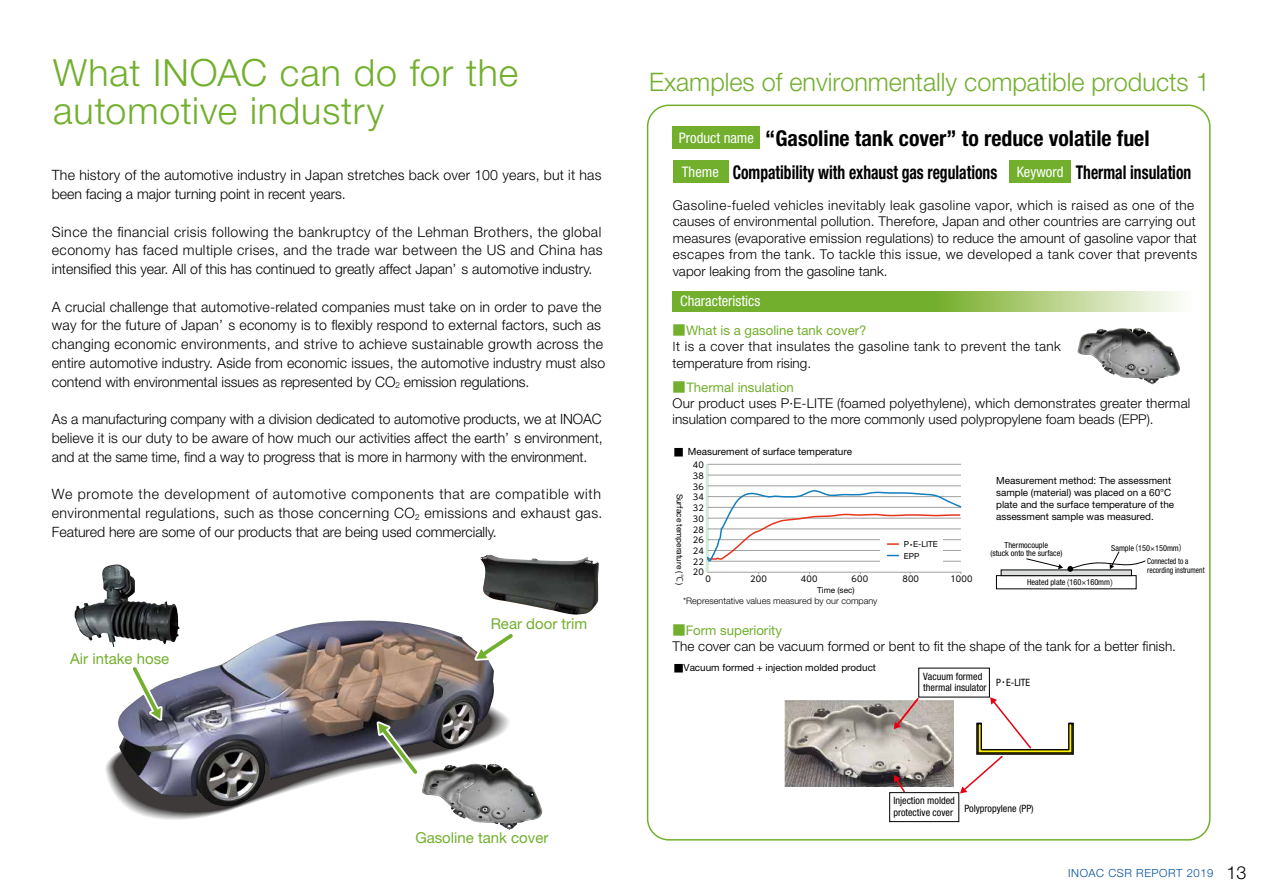
<style>
.page{position:relative;width:1263px;height:893px;background:#fff}
.page>*{position:absolute;margin:0;border:0;box-sizing:border-box;transform-origin:0 0}
.t1{font:300 37.5px/37.5px "Helvetica Neue LT Std";letter-spacing:.025em;color:#72af2d}
.t2{font:300 25.5px "Helvetica Neue LT Std";color:#72af2d}
.t3{font:700 condensed 21.75px "Helvetica Neue LT Std";color:#000}
.t4{font:700 condensed 18.9px "Helvetica Neue LT Std";color:#000;scale:.82 1}
.t5{font:15px "Helvetica Neue LT Std";color:#72af2d}
.t6{font:condensed 14.55px "Helvetica Neue LT Std";color:#fff}
.t7{font:300 14.25px/18.8px "Helvetica Neue LT Std";letter-spacing:.005em;color:#000;text-align:justify}
.t8{font:300 13.5px/16.5px "Helvetica Neue LT Std";letter-spacing:.015em;color:#000}
.t9{font:13.2px "Helvetica Neue LT Std";color:#72af2d}
.t10{font:300 11.25px "Helvetica Neue LT Std";letter-spacing:.05em;color:#004f99}
.t11{font:condensed 10.05px/11.2px "Helvetica Neue LT Std";color:#000}
.t12{font:9.9px/12px "Helvetica Neue LT Std";color:#000}
.t13{font:300 9px "Helvetica Neue LT Std";color:#000}
.t14{font:condensed 8.25px/7.6px "Helvetica Neue LT Std";color:#000;text-align:center}
.t15{font:8.25px/11.7px "Helvetica Neue LT Std";color:#000}
.t16{font:8.25px "UD Shin Go Pr 6 N";letter-spacing:.02em;color:#000}
.t17{font:condensed 8.25px/9px "Helvetica Neue LT Std";color:#000;scale:.9 1}
.s1{font-weight:400;font-size:14.55px;color:#fff}
.s2{font-family:"UD Shin Go Pr 6 N"}
.s3{font-family:"UD Shin Go Pr 6 N";font-size:11.85px}
.s4{font-family:"Koz Go Pr 6 N"}
.s5{font-family:"UD Shin Go Pro";font-weight:300;font-stretch:normal}
.s6{font-family:"UD Shin Go Pr 6 N";font-weight:300;font-stretch:normal}
.s7{font-size:18px;color:#000}
</style>
<div class="page">
<svg style="left:105px;top:755px;width:137px;height:62px"></svg>
<img style="left:114px;top:624px;width:381px;height:182px">
<img style="left:480px;top:554px;width:119px;height:61px">
<img style="left:74px;top:564px;width:92px;height:83px">
<img style="left:422px;top:764px;width:120px;height:66px">
<svg style="left:470px;top:630px;width:43px;height:33px"></svg>
<svg style="left:374px;top:717px;width:48px;height:62px"></svg>
<svg style="left:128px;top:662px;width:37px;height:63px"></svg>
<svg style="left:673px;top:292px;width:508px;height:20px;background:#94c05c"></svg>
<div style="left:673px;top:126px;width:87px;height:23px;background:#72af2d"></div>
<div style="left:673px;top:160px;width:55px;height:23px;background:#72af2d"></div>
<div style="left:1009px;top:160px;width:62px;height:23px;background:#72af2d"></div>
<hr style="left:708px;top:486px;width:253px;height:1px;background:#9fa0a0">
<hr style="left:708px;top:475px;width:253px;height:1px;background:#9fa0a0">
<hr style="left:708px;top:464px;width:253px;height:1px;background:#9fa0a0">
<hr style="left:707px;top:572px;width:254px;height:1px;background:#9fa0a0">
<hr style="left:706px;top:464px;width:3px;height:108px;background:#00a73b">
<svg style="left:706px;top:489px;width:256px;height:73px"></svg>
<div style="left:1001px;top:570px;width:130px;height:6px;background:#dcdddd"></div>
<div style="left:1001px;top:570px;width:131px;height:6px;border:1px solid #000"></div>
<svg style="left:1026px;top:551px;width:120px;height:21px"></svg>
<img style="left:785px;top:700px;width:168px;height:86px">
<div style="left:889px;top:792px;width:70px;height:30px;border:1px solid #000"></div>
<svg style="left:894px;top:775px;width:12px;height:19px"></svg>
<svg style="left:960px;top:697px;width:72px;height:96px"></svg>
<div style="left:976px;top:723px;width:98px;height:32px;border:5px solid #000"></div>
<div style="left:977px;top:723px;width:96px;height:31px;border:5px solid #000"></div>
<div style="left:979px;top:724px;width:92px;height:28px;border:2px solid #fff100"></div>
<svg style="left:894px;top:696px;width:26px;height:33px"></svg>
<img style="left:1077px;top:328px;width:103px;height:56px">
<h1 class="t1" style="left:53px;top:53px;width:466px">What INOAC can do for the automotive industry</h1>
<p class="t7" style="left:52px;top:166px;width:551px">The history of the automotive industry in Japan stretches back over 100 years, but it has been facing a major turning point in recent years.</p>
<p class="t7" style="left:52px;top:222px;width:552px">Since the financial crisis following the bankruptcy of the Lehman Brothers, the global economy has faced multiple crises, and the trade war between the US and China has intensified this year. All of this has continued to greatly affect Japan’ s automotive industry.</p>
<p class="t7" style="left:52px;top:297px;width:555px;text-align:left">A crucial challenge that automotive-related companies must take on in order to pave the way for the future of Japan’ s economy is to flexibly respond to external factors, such as changing economic environments, and strive to achieve sustainable growth across the entire automotive industry. Aside from economic issues, the automotive industry must also contend with environmental issues as represented by CO<sub>2</sub> emission regulations.</p>
<p class="t7" style="left:52px;top:409px;width:552px">As a manufacturing company with a division dedicated to automotive products, we at INOAC believe it is our duty to be aware of how much our activities affect the earth’ s environment, and at the same time, find a way to progress that is more in harmony with the environment.</p>
<p class="t7" style="left:52px;top:484px;width:552px">We promote the development of automotive components that are compatible with environmental regulations, such as those concerning CO<sub>2</sub> emissions and exhaust gas.<br>Featured here are some of our products that are being used commercially.</p>
<p class="t5" style="left:70px;top:649px;width:101px">Air intake hose</p>
<p class="t5" style="left:491px;top:614px;width:98px">Rear door trim</p>
<p class="t5" style="left:415px;top:828px;width:135px">Gasoline tank cover</p>
<h2 class="t2" style="left:649px;top:66px;width:562px">Examples of environmentally compatible products 1</h2>
<h3 class="t3" style="left:765px;top:126px;width:386px">“Gasoline tank cover” to reduce volatile fuel</h3>
<h3 class="t4" style="left:733px;top:161px;width:324px">Compatibility with exhaust gas regulations</h3>
<p class="t6" style="left:679px;top:129px;width:77px">Product name</p>
<p class="t6" style="left:682px;top:163px;width:39px">Theme</p>
<h3 class="t4" style="left:1017px;top:161px;width:214px"><span class="s1">Keyword</span> Thermal insulation</h3>
<p class="t8" style="left:673px;top:196px;width:526px">Gasoline-fueled vehicles inevitably leak gasoline vapor, which is raised as one of the causes of environmental pollution. Therefore, Japan and other countries are carrying out measures (evaporative emission regulations) to reduce the amount of gasoline vapor that escapes from the tank. To tackle this issue, we developed a tank cover that prevents vapor leaking from the gasoline tank.</p>
<p class="t6" style="left:680px;top:293px;width:82px">Characteristics</p>
<p class="t9" style="left:672px;top:323px;width:195px"><span class="s2">■</span>What is a gasoline tank cover?</p>
<p class="t8" style="left:672px;top:338px;width:390px"><span class="s3">I</span>t is a cover that insulates the gasoline tank to prevent the tank temperature from rising.</p>
<p class="t9" style="left:672px;top:379px;width:123px"><span class="s2">■</span>Thermal insulation</p>
<p class="t8" style="left:672px;top:395px;width:519px">Our product uses P·E-LITE (foamed polyethylene), which demonstrates greater thermal insulation compared to the more commonly used polypropylene foam beads (EPP).</p>
<p class="t12" style="left:674px;top:446px;width:180px"><span class="s2">■</span> Measurement of surface temperature</p>
<p class="t16" style="left:693px;top:458px;width:13px">40</p>
<p class="t16" style="left:693px;top:469px;width:13px">38</p>
<p class="t15" style="left:686px;top:494px;width:93px;rotate:90deg">Surface temperature (<span class="s4">℃</span>)</p>
<p class="t16" style="left:693px;top:480px;width:13px">36</p>
<p class="t16" style="left:693px;top:491px;width:13px">34</p>
<p class="t16" style="left:693px;top:501px;width:13px">32</p>
<p class="t16" style="left:693px;top:512px;width:13px">30</p>
<p class="t16" style="left:693px;top:523px;width:13px">28</p>
<p class="t16" style="left:693px;top:533px;width:13px">26</p>
<p class="t16" style="left:693px;top:544px;width:13px">24</p>
<p class="t16" style="left:693px;top:555px;width:13px">22</p>
<p class="t15" style="left:904px;top:538px;width:36px">P<span class="s2">・</span>E-LITE<br>EPP</p>
<p class="t16" style="left:693px;top:565px;width:13px">20</p>
<p class="t16" style="left:705px;top:572px;width:7px">0</p>
<p class="t16" style="left:750px;top:572px;width:18px">200</p>
<p class="t16" style="left:801px;top:572px;width:18px">400</p>
<p class="t16" style="left:852px;top:572px;width:18px">600</p>
<p class="t16" style="left:902px;top:572px;width:18px">800</p>
<p class="t16" style="left:950px;top:572px;width:24px">1000</p>
<p class="t15" style="left:817px;top:584px;width:39px">Time (sec)</p>
<p class="t13" style="left:683px;top:595px;width:196px">*Representative values measured by our company</p>
<p class="t12" style="left:996px;top:474px;width:180px">Measurement method: The assessment sample (material) was placed on a 60°C plate and the surface temperature of the assessment sample was measured.</p>
<p class="t14" style="left:990px;top:541px;width:73px">Thermocouple<br>(stuck onto the surface)</p>
<p class="t14" style="left:1111px;top:544px;width:77px">Sample<span class="s5">（</span>150×150mm<span class="s5">）</span></p>
<p class="t17" style="left:1147px;top:557px;width:65px">Connected to a recording instrument</p>
<p class="t14" style="left:1027px;top:579px;width:93px">Heated plate<span class="s5">（</span>160×160mm<span class="s5">）</span></p>
<p class="t9" style="left:672px;top:622px;width:111px"><span class="s2">■</span>Form superiority</p>
<p class="t8" style="left:672px;top:637px;width:505px">The cover can be vacuum formed or bent to fit the shape of the tank for a better finish.</p>
<p class="t12" style="left:674px;top:662px;width:204px"><span class="s2">■</span>Vacuum formed + injection molded product</p>
<p class="t11" style="left:923px;top:671px;width:65px">Vacuum formed thermal insulator</p>
<p class="t11" style="left:996px;top:677px;width:36px">P<span class="s6">・</span>E-LITE</p>
<p class="t11" style="left:893px;top:795px;width:63px">Injection molded protective cover</p>
<p class="t11" style="left:964px;top:803px;width:71px">Polypropylene (PP)</p>
<p class="t10" style="left:1068px;top:866px;width:180px">INOAC CSR REPORT 2019 <span class="s7">13</span></p>
</div>
